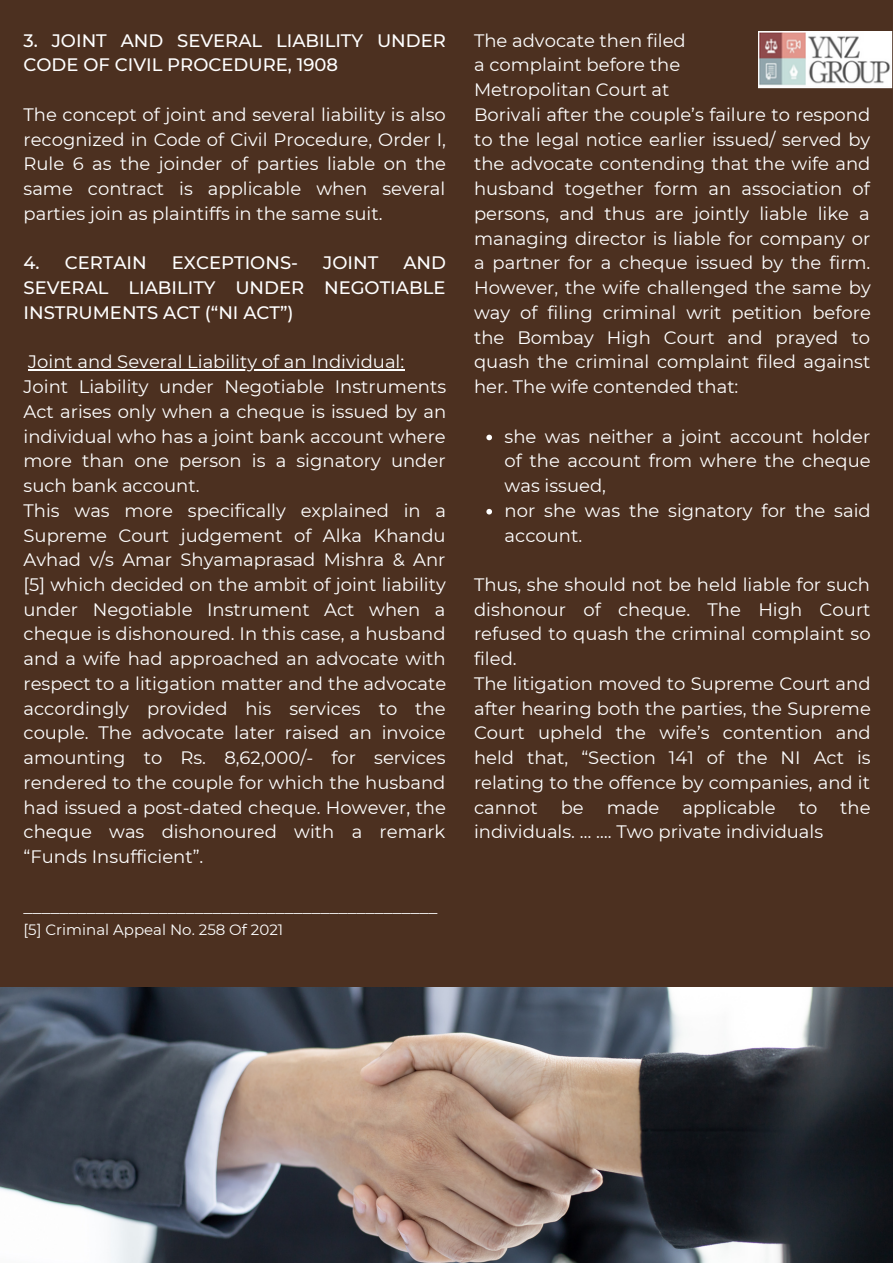
<style>
.page{position:relative;width:893px;height:1264px;background:#fff}
.page>*{position:absolute;margin:0;border:0;box-sizing:border-box;transform-origin:0 0}
.t1{font:18px/24.8px "Montserrat";color:#fff}
.t2{font:500 18px/24.8px "Montserrat";color:#fff}
.t3{font:15px "Montserrat";color:#fff}
</style>
<div class="page">
<div style="left:0;top:0;width:892px;height:1262px;background:#4c3020"></div>
<img style="left:0;top:987px;width:892px;height:275px">
<hr style="left:28px;top:369px;width:376px;height:1px;background:#fff">
<svg style="left:486px;top:434px;width:6px;height:6px"></svg>
<svg style="left:486px;top:509px;width:6px;height:5px"></svg>
<img style="left:758px;top:32px;width:134px;height:57px">
<p class="t2" style="left:24px;top:28px;width:424px">3. JOINT AND SEVERAL LIABILITY UNDER<br>CODE OF CIVIL PROCEDURE, 1908</p>
<p class="t1" style="left:24px;top:102px;width:424px;text-align:justify">The concept of joint and several liability is also recognized in Code of Civil Procedure, Order I, Rule 6 as the joinder of parties liable on the same contract is applicable when several parties join as plaintiffs in the same suit.</p>
<p class="t2" style="left:24px;top:250px;width:125px">4. CERTAIN</p>
<p class="t2" style="left:172px;top:250px;width:128px">EXCEPTIONS-</p>
<p class="t2" style="left:323px;top:250px;width:57px">JOINT</p>
<p class="t2" style="left:24px;top:250px;width:424px;text-align:justify;text-indent:380px">AND SEVERAL LIABILITY UNDER NEGOTIABLE INSTRUMENTS ACT (“NI ACT”)</p>
<p class="t1" style="left:24px;top:349px;width:424px">Joint and Several Liability of an Individual:<br>Joint Liability under Negotiable Instruments Act arises only when a cheque is issued by an individual who has a joint bank account where more than one person is a signatory under such bank account.<br>This was more specifically explained in a Supreme Court judgement of Alka Khandu Avhad v/s Amar Shyamaprasad Mishra &amp; Anr [5] which decided on the ambit of joint liability under Negotiable Instrument Act when a cheque is dishonoured. In this case, a husband and a wife had approached an advocate with respect to a litigation matter and the advocate accordingly provided his services to the couple. The advocate later raised an invoice amounting to Rs. 8,62,000/- for services rendered to the couple for which the husband had issued a post-dated cheque. However, the cheque was dishonoured with a remark “Funds Insufficient”.</p>
<p class="t1" style="left:24px;top:893px;width:415px">______________________________________________</p>
<p class="t3" style="left:24px;top:920px;width:261px">[5] Criminal Appeal No. 258 Of 2021</p>
<p class="t1" style="left:474px;top:28px;width:398px">The advocate then filed<br>a complaint before the<br>Metropolitan Court at<br>Borivali after the couple’s failure to respond to the legal notice earlier issued/ served by the advocate contending that the wife and husband together form an association of persons, and thus are jointly liable like a managing director is liable for company or a partner for a cheque issued by the firm.<br>However, the wife challenged the same by way of filing criminal writ petition before the Bombay High Court and prayed to quash the criminal complaint filed against her. The wife contended that:</p>
<p class="t1" style="left:504px;top:423px;width:367px">she was neither a joint account holder of the account from where the cheque was issued,<br>nor she was the signatory for the said account.</p>
<p class="t1" style="left:474px;top:572px;width:398px">Thus, she should not be held liable for such dishonour of cheque. The High Court refused to quash the criminal complaint so filed.<br>The litigation moved to Supreme Court and after hearing both the parties, the Supreme Court upheld the wife’s contention and held that, “Section 141 of the NI Act is relating to the offence by companies, and it cannot</p>
<p class="t1" style="left:560px;top:794px;width:25px">be</p>
<p class="t1" style="left:606px;top:794px;width:54px">made</p>
<p class="t1" style="left:682px;top:794px;width:95px">applicable</p>
<p class="t1" style="left:798px;top:794px;width:20px">to</p>
<p class="t1" style="left:840px;top:794px;width:32px">the</p>
<p class="t1" style="left:474px;top:819px;width:350px">individuals. … …. Two private individuals</p>
</div>
